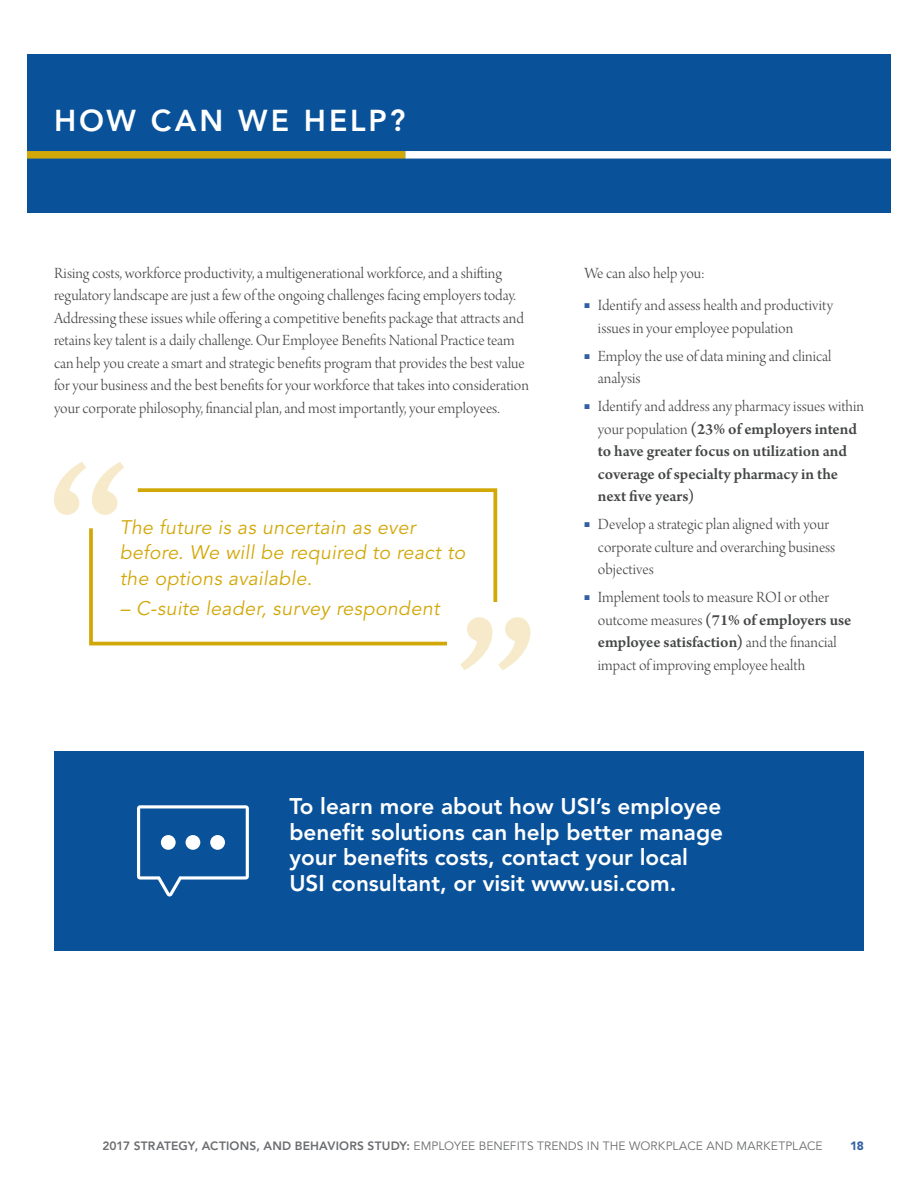
<style>
.page{position:relative;width:918px;height:1188px;background:#fff}
.page>*{position:absolute;margin:0;border:0;box-sizing:border-box;transform-origin:0 0}
.t1{font:800 30px "Avenir";letter-spacing:.095em;color:#fff}
.t2{font:800 22.5px/25.5px "Avenir";color:#fff}
.t3{font:italic 19.5px/25.5px "Avenir";letter-spacing:.015em;color:#d2a808}
.t4{font:16.5px/22.5px "Arno Pro Light Display";color:#454647}
.t5{font:600 16.5px/22.5px "Arno Pro";letter-spacing:-.005em;color:#454647}
.t6{font:12px "Avenir";letter-spacing:.01em;color:#6c6d70}
.t7{font:900 12px "Avenir";color:#325fa4}
.s1{color:#325fa4}
.s2{font-family:"Arno Pro Light Display";font-weight:400}
.s3{font-weight:800}
</style>
<div class="page">
<div style="left:89px;top:488px;width:408px;height:157px;border:4px solid #d2a808"></div>
<div style="left:447px;top:602px;width:83px;height:68px;background:#fff"></div>
<svg style="left:460px;top:617px;width:70px;height:53px"></svg>
<svg style="left:54px;top:462px;width:84px;height:66px"></svg>
<div style="left:54px;top:751px;width:810px;height:200px;background:#09529a"></div>
<svg style="left:137px;top:805px;width:112px;height:92px"></svg>
<div style="left:27px;top:54px;width:864px;height:159px;background:#09529a"></div>
<div style="left:27px;top:151px;width:378px;height:8px;background:#d2a808"></div>
<div style="left:405px;top:151px;width:486px;height:8px;background:#fff"></div>
<h1 class="t1" style="left:54px;top:103px;width:353px">HOW CAN WE HELP?</h1>
<p class="t4" style="left:54px;top:263px;width:477px">Rising costs, workforce productivity, a multigenerational workforce, and a shifting regulatory landscape are just a few of the ongoing challenges facing employers today.<br>Addressing these issues while offering a competitive benefits package that attracts and retains key talent is a daily challenge. Our Employee Benefits National Practice team can help you create a smart and strategic benefits program that provides the best value for your business and the best benefits for your workforce that takes into consideration your corporate philosophy, financial plan, and most importantly, your employees.</p>
<p class="t3" style="left:120px;top:515px;width:347px">The future is as uncertain as ever before. We will be required to react to the options available.</p>
<p class="t3" style="left:120px;top:596px;width:321px">– C-suite leader, survey respondent</p>
<p class="t4" style="left:584px;top:263px;width:122px">We can also help you:</p>
<p class="t4" style="left:598px;top:295px;width:237px;text-indent:-13px"><span class="s1">■</span> Identify and assess health and productivity issues in your employee population</p>
<p class="t4" style="left:598px;top:346px;width:235px;text-indent:-13px"><span class="s1">■</span> Employ the use of data mining and clinical analysis</p>
<p class="t4" style="left:584px;top:396px;width:281px"><span class="s1">■</span> Identify and address any pharmacy issues within</p>
<p class="t5" style="left:598px;top:418px;width:260px"><span class="s2">your population</span> (23% of employers intend to have greater focus on utilization and coverage of specialty pharmacy in the next five years)</p>
<p class="t4" style="left:598px;top:514px;width:239px;text-indent:-13px"><span class="s1">■</span> Develop a strategic plan aligned with your corporate culture and overarching business objectives</p>
<p class="t4" style="left:584px;top:587px;width:246px"><span class="s1">■</span> Implement tools to measure ROI or other</p>
<p class="t5" style="left:598px;top:609px;width:255px"><span class="s2">outcome measures</span> (71% of employers use employee satisfaction) <span class="s2">and the financial</span></p>
<p class="t4" style="left:598px;top:655px;width:209px">impact of improving employee health</p>
<h2 class="t2" style="left:289px;top:794px;width:435px">To learn more about how USI’s employee benefit solutions can help better manage your benefits costs, contact your local USI consultant, or visit www.usi.com.</h2>
<p class="t6" style="left:102px;top:1139px;width:722px"><span class="s3">2017 STRATEGY, ACTIONS, AND BEHAVIORS STUDY:</span> EMPLOYEE BENEFITS TRENDS IN THE WORKPLACE AND MARKETPLACE</p>
<p class="t7" style="left:850px;top:1139px;width:15px">18</p>
</div>
